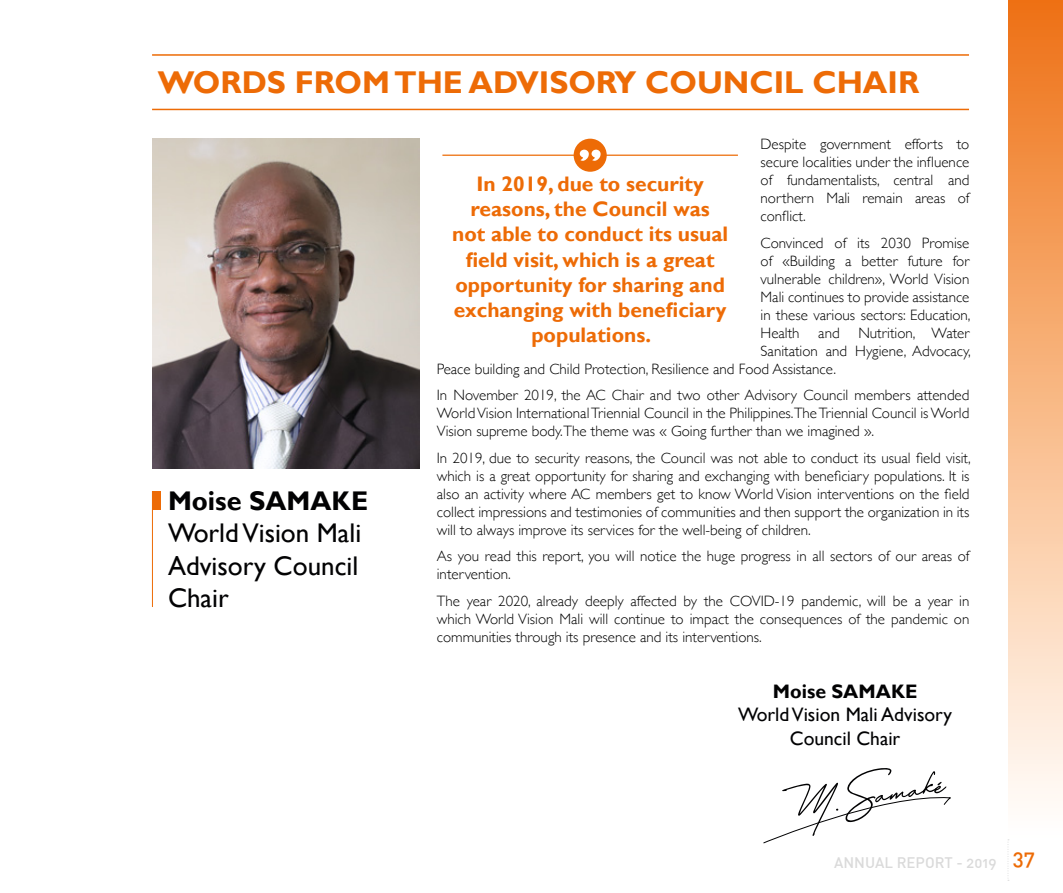
<style>
.page{position:relative;width:1063px;height:893px;background:#fff}
.page>*{position:absolute;margin:0;border:0;box-sizing:border-box;transform-origin:0 0}
.t1{font:58.5px "Holimount";color:#020203}
.t2{font:700 31.5px "Gill Sans";color:#ed6b06}
.t3{font:27px/32.4px "Gill Sans";color:#020203;text-align:justify}
.t4{font:700 27px "Gill Sans";color:#020203}
.t5{font:700 21px/25.2px "Gill Sans";color:#ed6b06;text-align:center}
.t6{font:19.5px/23.4px "Gill Sans";color:#020203;text-align:center}
.t7{font:700 19.5px "Gill Sans";color:#020203}
.t8{font:300 15px/18px "Gill Sans";color:#000;text-align:justify}
.t9{font:15px "DIN Medium Alternate";color:#dadada}
</style>
<div class="page">
<div style="left:1009px;top:0;width:54px;height:841px;background:linear-gradient(to bottom,#ef7315,#fff)"></div>
<svg style="left:1008px;top:839px;width:1px;height:42px"></svg>
<img style="left:152px;top:139px;width:267px;height:329px">
<svg style="left:763px;top:797px;width:188px;height:47px"></svg>
<hr style="left:152px;top:109px;width:817px;height:1px;background:#ed6b06">
<hr style="left:152px;top:54px;width:817px;height:2px;background:#ed6b06">
<hr style="left:442px;top:155px;width:296px;height:1px;background:#ed6b06">
<div style="left:574px;top:139px;width:33px;height:33px;background:#ed6b06;border-radius:50%"></div>
<svg style="left:580px;top:150px;width:21px;height:11px"></svg>
<hr style="left:152px;top:491px;width:1px;height:116px;background:#ed6b06">
<div style="left:152px;top:491px;width:8px;height:18px;background:#ed6b06"></div>
<h2 class="t2" style="left:158px;top:64px;width:763px">WORDS FROM THE ADVISORY COUNCIL CHAIR</h2>
<h3 class="t4" style="left:168px;top:484px;width:202px">Moise SAMAKE</h3>
<h3 class="t3" style="left:168px;top:517px;width:195px">World Vision Mali Advisory Council Chair</h3>
<p class="t8" style="left:761px;top:134px;width:210px">Despite government efforts to secure localities under the influence of fundamentalists, central and northern Mali remain areas of conflict.</p>
<p class="t8" style="left:761px;top:233px;width:210px">Convinced of its 2030 Promise</p>
<p class="t8" style="left:761px;top:251px;width:210px">of «Building a better future for</p>
<p class="t8" style="left:761px;top:269px;width:210px">vulnerable children», World Vision</p>
<p class="t8" style="left:761px;top:287px;width:210px">Mali continues to provide assistance</p>
<p class="t8" style="left:761px;top:305px;width:212px">in these various sectors: Education,</p>
<p class="t8" style="left:761px;top:323px;width:210px">Health and Nutrition, Water</p>
<p class="t8" style="left:761px;top:341px;width:212px">Sanitation and Hygiene, Advocacy,</p>
<p class="t8" style="left:437px;top:359px;width:401px">Peace building and Child Protection, Resilience and Food Assistance.</p>
<p class="t8" style="left:437px;top:385px;width:534px">In November 2019, the AC Chair and two other Advisory Council members attended World Vision International Triennial Council in the Philippines.The Triennial Council is World Vision supreme body.The theme was « Going further than we imagined ».</p>
<p class="t8" style="left:437px;top:448px;width:535px">In 2019, due to security reasons, the Council was not able to conduct its usual field visit, which is a great opportunity for sharing and exchanging with beneficiary populations. It is also an activity where AC members get to know World Vision interventions on the field collect impressions and testimonies of communities and then support the organization in its will to always improve its services for the well-being of children.</p>
<p class="t8" style="left:437px;top:546px;width:534px">As you read this report, you will notice the huge progress in all sectors of our areas of intervention.</p>
<p class="t8" style="left:437px;top:591px;width:534px">The year 2020, already deeply affected by the COVID-19 pandemic, will be a year in which World Vision Mali will continue to impact the consequences of the pandemic on communities through its presence and its interventions.</p>
<h3 class="t5" style="left:452px;top:172px;width:278px">In 2019, due to security reasons, the Council was not able to conduct its usual field visit, which is a great opportunity for sharing and exchanging with beneficiary populations.</h3>
<h3 class="t7" style="left:773px;top:679px;width:146px">Moise SAMAKE</h3>
<h3 class="t6" style="left:738px;top:703px;width:215px">World Vision Mali Advisory<br>Council Chair</h3>
<h1 class="t1" style="left:779px;top:772px;width:164px;rotate:-9deg">M.Samaké</h1>
<p class="t9" style="left:834px;top:852px;width:202px">ANNUAL REPORT - 2019 <sup>37</sup></p>
</div>
